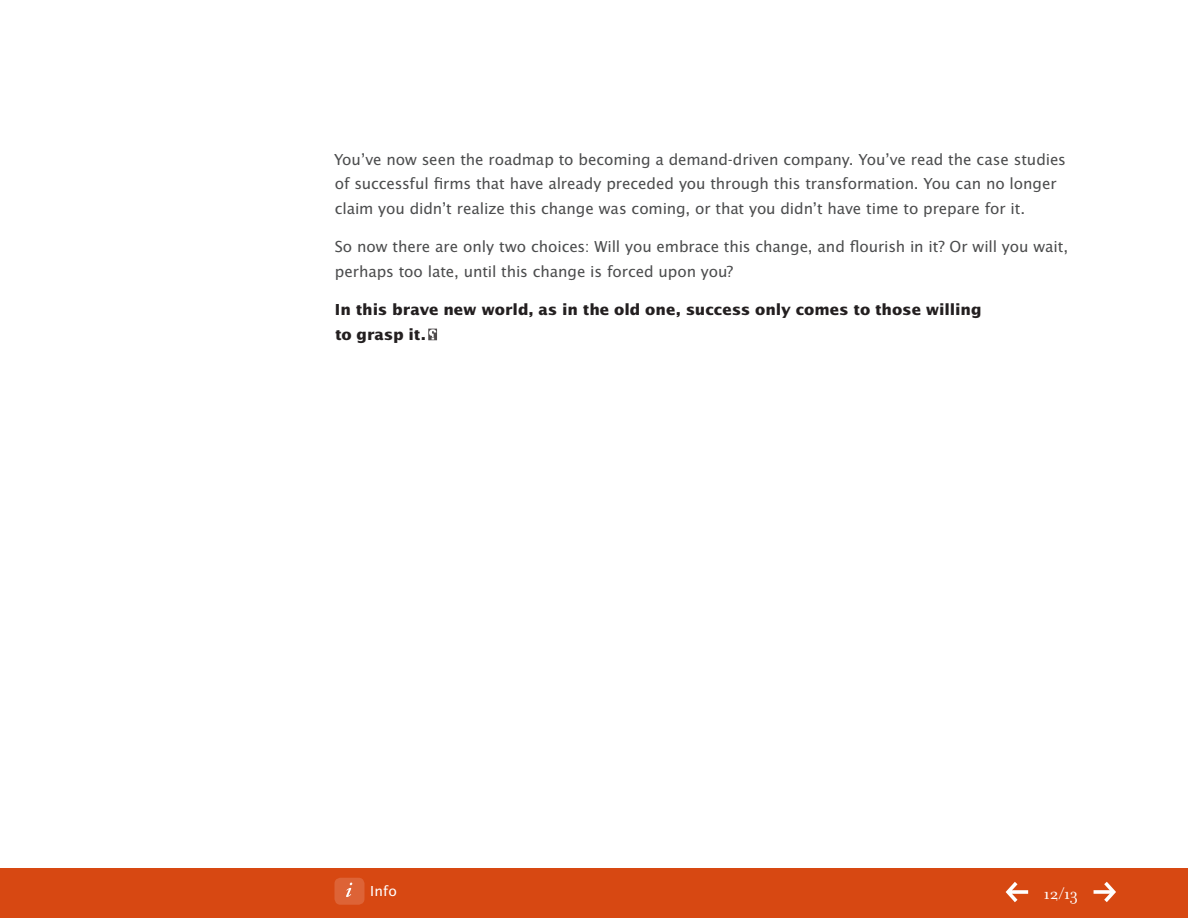
<style>
.page{position:relative;width:1188px;height:918px;background:#fff}
.page>*{position:absolute;margin:0;border:0;box-sizing:border-box;transform-origin:0 0}
.t1{font:18px "Filosofia OT";color:#fff}
.t2{font:16.5px/24.8px "Lucida Sans EFOP";letter-spacing:-.005em;color:#4b4c4d}
.t3{font:700 16.5px/24.8px "Lucida Sans EFOP";letter-spacing:-.01em;color:#231f20}
.t4{font:15px "Lucida Sans EFOP";color:#fff}
</style>
<div class="page">
<div style="left:0;top:869px;width:1188px;height:49px;background:#d74812"></div>
<div style="left:334px;top:878px;width:30px;height:27px;background:#dd6336;border-radius:6px"></div>
<svg style="left:346px;top:883px;width:6px;height:14px"></svg>
<svg style="left:1006px;top:882px;width:22px;height:20px"></svg>
<svg style="left:1094px;top:882px;width:22px;height:20px"></svg>
<svg style="left:428px;top:329px;width:9px;height:11px"></svg>
<p class="t2" style="left:334px;top:148px;width:734px">You’ve now seen the roadmap to becoming a demand-driven company. You’ve read the case studies of successful firms that have already preceded you through this transformation. You can no longer claim you didn’t realize this change was coming, or that you didn’t have time to prepare for it.</p>
<p class="t2" style="left:335px;top:235px;width:735px">So now there are only two choices: Will you embrace this change, and flourish in it? Or will you wait, perhaps too late, until this change is forced upon you?</p>
<p class="t3" style="left:335px;top:299px;width:648px">In this brave new world, as in the old one, success only comes to those willing to grasp it.</p>
<p class="t4" style="left:370px;top:883px;width:28px">Info</p>
<p class="t1" style="left:1043px;top:884px;width:36px">12/13</p>
</div>
